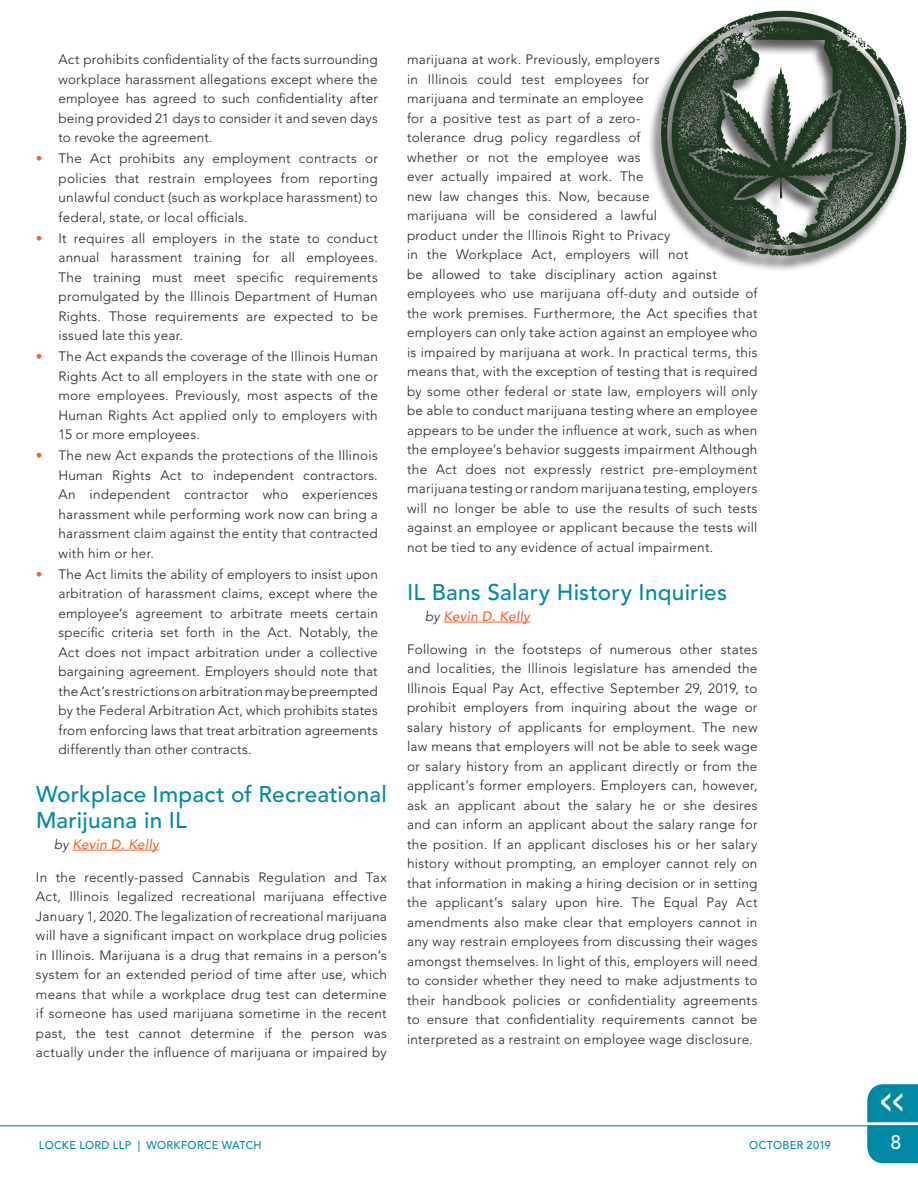
<style>
.page{position:relative;width:918px;height:1188px;background:#fff}
.page>*{position:absolute;margin:0;border:0;box-sizing:border-box;transform-origin:0 0}
.t1{font:500 22.5px/25.5px "Avenir LT Std";letter-spacing:.01em;color:#0089a5}
.t2{font:500 19.5px "Avenir LT Std";color:#fff}
.t3{font:300 13.5px/19.5px "Avenir LT Std";letter-spacing:.02em;color:#231f20;text-align:justify}
.t4{font:italic 500 13.5px "Avenir LT Std";letter-spacing:.015em;color:#f26431}
.t5{font:500 11.25px "Avenir LT Std";letter-spacing:.025em;color:#0089a5}
.s1{color:#f26431}
.s2{font-weight:300;color:#231f20}
</style>
<div class="page">
<hr style="left:0;top:1125px;width:918px;height:1px;background:#0089a5">
<svg style="left:867px;top:1084px;width:51px;height:79px;background:#1994ae"></svg>
<hr style="left:72px;top:850px;width:87px;height:1px;background:#f26431">
<hr style="left:443px;top:622px;width:87px;height:1px;background:#f26431">
<div style="left:647px;top:12px;width:261px;height:261px;background:#231f20;opacity:.75"></div>
<svg style="left:661px;top:11px;width:245px;height:245px"></svg>
<svg style="left:672px;top:21px;width:229px;height:224px"></svg>
<p class="t3" style="left:58px;top:50px;width:321px">Act prohibits confidentiality of the facts surrounding workplace harassment allegations except where the employee has agreed to such confidentiality after being provided 21 days to consider it and seven days to revoke the agreement.</p>
<p class="t3" style="left:58px;top:149px;width:321px;text-indent:-23px"><span class="s1">•</span> The Act prohibits any employment contracts or policies that restrain employees from reporting unlawful conduct (such as workplace harassment) to federal, state, or local officials.</p>
<p class="t3" style="left:59px;top:228px;width:321px;text-indent:-23px"><span class="s1">•</span> It requires all employers in the state to conduct annual harassment training for all employees.<br>The training must meet specific requirements promulgated by the Illinois Department of Human Rights. Those requirements are expected to be issued late this year.</p>
<p class="t3" style="left:59px;top:347px;width:321px;text-indent:-23px"><span class="s1">•</span> The Act expands the coverage of the Illinois Human Rights Act to all employers in the state with one or more employees. Previously, most aspects of the Human Rights Act applied only to employers with 15 or more employees.</p>
<p class="t3" style="left:59px;top:446px;width:321px;text-indent:-23px"><span class="s1">•</span> The new Act expands the protections of the Illinois Human Rights Act to independent contractors.<br>An independent contractor who experiences harassment while performing work now can bring a harassment claim against the entity that contracted with him or her.</p>
<p class="t3" style="left:59px;top:564px;width:321px;text-indent:-23px"><span class="s1">•</span> The Act limits the ability of employers to insist upon arbitration of harassment claims, except where the employee’s agreement to arbitrate meets certain specific criteria set forth in the Act. Notably, the Act does not impact arbitration under a collective bargaining agreement. Employers should note that the Act’s restrictions on arbitration may be preempted by the Federal Arbitration Act, which prohibits states from enforcing laws that treat arbitration agreements differently than other contracts.</p>
<h1 class="t1" style="left:36px;top:782px;width:352px">Workplace Impact of Recreational<br>Marijuana in IL</h1>
<p class="t4" style="left:54px;top:836px;width:106px"><span class="s2">by</span> Kevin D. Kelly</p>
<p class="t3" style="left:36px;top:867px;width:352px">In the recently-passed Cannabis Regulation and Tax Act, Illinois legalized recreational marijuana effective January 1, 2020. The legalization of recreational marijuana will have a significant impact on workplace drug policies in Illinois. Marijuana is a drug that remains in a person’s system for an extended period of time after use, which means that while a workplace drug test can determine if someone has used marijuana sometime in the recent past, the test cannot determine if the person was actually under the influence of marijuana or impaired by</p>
<p class="t3" style="left:407px;top:50px;width:352px;text-align:left">marijuana at work. Previously, employers<br>in Illinois could test employees for<br>marijuana and terminate an employee<br>for a positive test as part of a zero-<br>tolerance drug policy regardless of<br>whether or not the employee was<br>ever actually impaired at work. The<br>new law changes this. Now, because<br>marijuana will be considered a lawful<br>product under the Illinois Right to Privacy<br>in the Workplace Act, employers will not<br>be allowed to take disciplinary action against employees who use marijuana off-duty and outside of the work premises. Furthermore, the Act specifies that employers can only take action against an employee who is impaired by marijuana at work. In practical terms, this means that, with the exception of testing that is required by some other federal or state law, employers will only be able to conduct marijuana testing where an employee appears to be under the influence at work, such as when the employee’s behavior suggests impairment Although the Act does not expressly restrict pre-employment marijuana testing or random marijuana testing, employers will no longer be able to use the results of such tests against an employee or applicant because the tests will not be tied to any evidence of actual impairment.</p>
<h1 class="t1" style="left:407px;top:580px;width:321px">IL Bans Salary History Inquiries</h1>
<p class="t4" style="left:425px;top:608px;width:106px"><span class="s2">by</span> Kevin D. Kelly</p>
<p class="t3" style="left:407px;top:639px;width:352px">Following in the footsteps of numerous other states and localities, the Illinois legislature has amended the Illinois Equal Pay Act, effective September 29, 2019, to prohibit employers from inquiring about the wage or salary history of applicants for employment. The new law means that employers will not be able to seek wage or salary history from an applicant directly or from the applicant’s former employers. Employers can, however, ask an applicant about the salary he or she desires and can inform an applicant about the salary range for the position. If an applicant discloses his or her salary history without prompting, an employer cannot rely on that information in making a hiring decision or in setting the applicant’s salary upon hire. The Equal Pay Act amendments also make clear that employers cannot in any way restrain employees from discussing their wages amongst themselves. In light of this, employers will need to consider whether they need to make adjustments to their handbook policies or confidentiality agreements to ensure that confidentiality requirements cannot be interpreted as a restraint on employee wage disclosure.</p>
<p class="t5" style="left:39px;top:1138px;width:224px">LOCKE LORD LLP | WORKFORCE WATCH</p>
<p class="t5" style="left:749px;top:1138px;width:83px">OCTOBER 2019</p>
<h2 class="t2" style="left:891px;top:1130px;width:12px">8</h2>
</div>
